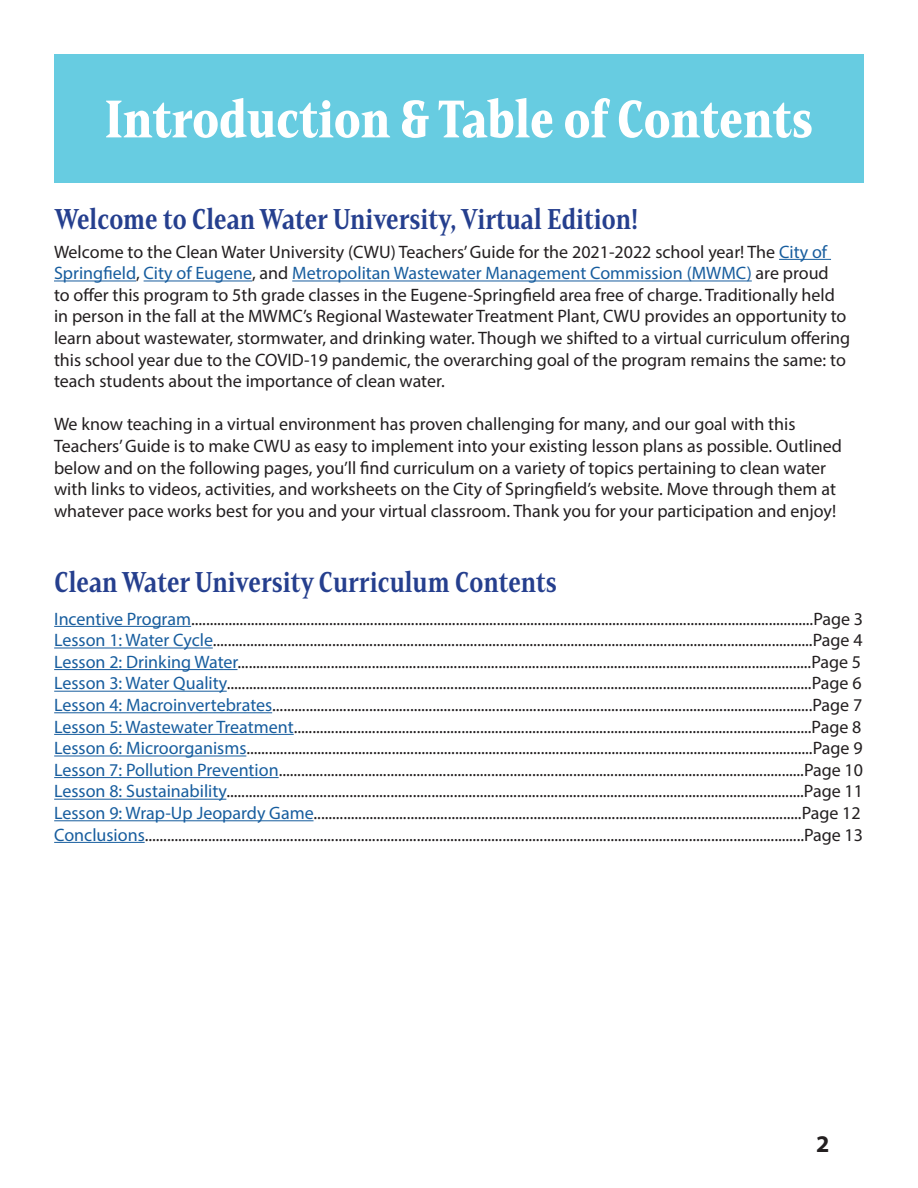
<style>
.page{position:relative;width:918px;height:1188px;background:#fff}
.page>*{position:absolute;margin:0;border:0;box-sizing:border-box;transform-origin:0 0}
.t1{font:52.5px "Mandrel Con Bla";color:#fff}
.t2{font:28.5px "Mandrel Con Bol";color:#253f8e}
.t3{font:700 24px "Myriad Pro";color:#231f20}
.t4{font:18px/21.6px "Myriad Pro";color:#231f20}
.s1{color:#175d9e}
</style>
<div class="page">
<div style="left:54px;top:55px;width:809px;height:128px;background:#67cce1"></div>
<hr style="left:779px;top:259px;width:52px;height:1px;background:#175d9e">
<hr style="left:54px;top:281px;width:82px;height:1px;background:#175d9e">
<hr style="left:144px;top:281px;width:108px;height:1px;background:#175d9e">
<hr style="left:292px;top:281px;width:460px;height:1px;background:#175d9e">
<hr style="left:54px;top:626px;width:137px;height:1px;background:#175d9e">
<hr style="left:54px;top:648px;width:159px;height:1px;background:#175d9e">
<hr style="left:54px;top:669px;width:184px;height:1px;background:#175d9e">
<hr style="left:54px;top:691px;width:173px;height:1px;background:#175d9e">
<hr style="left:54px;top:712px;width:218px;height:1px;background:#175d9e">
<hr style="left:54px;top:734px;width:240px;height:1px;background:#175d9e">
<hr style="left:54px;top:756px;width:192px;height:1px;background:#175d9e">
<hr style="left:54px;top:777px;width:225px;height:1px;background:#175d9e">
<hr style="left:54px;top:799px;width:172px;height:1px;background:#175d9e">
<hr style="left:54px;top:820px;width:260px;height:1px;background:#175d9e">
<hr style="left:54px;top:842px;width:91px;height:1px;background:#175d9e">
<p class="t1" style="left:105px;top:88px;width:710px">Introduction &amp; Table of Contents</p>
<p class="t2" style="left:55px;top:202px;width:585px">Welcome to Clean Water University, Virtual Edition!</p>
<p class="t4" style="left:54px;top:240px;width:798px">Welcome to the Clean Water University (CWU) Teachers’ Guide for the 2021-2022 school year! The <span class="s1">City of Springfield</span>, <span class="s1">City of Eugene</span>, and <span class="s1">Metropolitan Wastewater Management Commission (MWMC)</span> are proud<br>to offer this program to 5th grade classes in the Eugene-Springfield area free of charge. Traditionally held in person in the fall at the MWMC’s Regional Wastewater Treatment Plant, CWU provides an opportunity to learn about wastewater, stormwater, and drinking water. Though we shifted to a virtual curriculum offering this school year due to the COVID-19 pandemic, the overarching goal of the program remains the same: to teach students about the importance of clean water.</p>
<p class="t4" style="left:54px;top:413px;width:790px">We know teaching in a virtual environment has proven challenging for many, and our goal with this Teachers’ Guide is to make CWU as easy to implement into your existing lesson plans as possible. Outlined below and on the following pages, you’ll find curriculum on a variety of topics pertaining to clean water with links to videos, activities, and worksheets on the City of Springfield’s website. Move through them at whatever pace works best for you and your virtual classroom. Thank you for your participation and enjoy!</p>
<p class="t2" style="left:55px;top:565px;width:504px">Clean Water University Curriculum Contents</p>
<p class="t4" style="left:54px;top:607px;width:810px"><span class="s1">Incentive Program</span>.......................................................................................................................................................................Page 3</p>
<p class="t4" style="left:54px;top:629px;width:810px"><span class="s1">Lesson 1: Water Cycle</span>.................................................................................................................................................................Page 4</p>
<p class="t4" style="left:54px;top:651px;width:809px"><span class="s1">Lesson 2: Drinking Water</span>..........................................................................................................................................................Page 5</p>
<p class="t4" style="left:54px;top:672px;width:809px"><span class="s1">Lesson 3: Water Quality</span>.............................................................................................................................................................Page 6</p>
<p class="t4" style="left:54px;top:694px;width:810px"><span class="s1">Lesson 4: Macroinvertebrates</span>.................................................................................................................................................Page 7</p>
<p class="t4" style="left:54px;top:715px;width:809px"><span class="s1">Lesson 5: Wastewater Treatment</span>...........................................................................................................................................Page 8</p>
<p class="t4" style="left:54px;top:737px;width:810px"><span class="s1">Lesson 6: Microorganisms</span>........................................................................................................................................................Page 9</p>
<p class="t4" style="left:54px;top:759px;width:810px"><span class="s1">Lesson 7: Pollution Prevention</span>.............................................................................................................................................Page 10</p>
<p class="t4" style="left:54px;top:780px;width:810px"><span class="s1">Lesson 8: Sustainability</span>...........................................................................................................................................................Page 11</p>
<p class="t4" style="left:54px;top:802px;width:808px"><span class="s1">Lesson 9: Wrap-Up Jeopardy Game</span>...................................................................................................................................Page 12</p>
<p class="t4" style="left:54px;top:823px;width:810px"><span class="s1">Conclusions</span>.................................................................................................................................................................................Page 13</p>
<h3 class="t3" style="left:816px;top:1128px;width:15px">2</h3>
</div>
